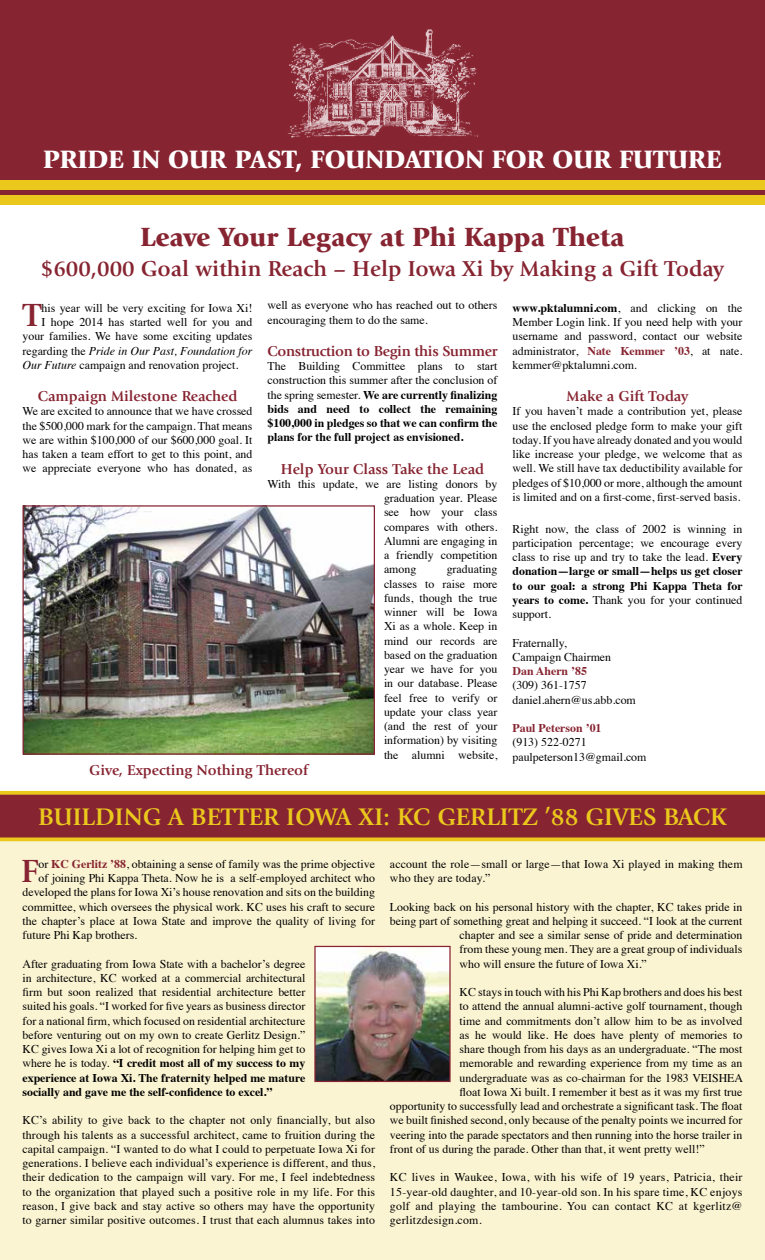
<style>
.page{position:relative;width:765px;height:1260px;background:#fff}
.page>*{position:absolute;margin:0;border:0;box-sizing:border-box;transform-origin:0 0}
.t1{font:700 33.5px "Giovanni";color:#872431}
.t2{font:900 27.5px "Giovanni";color:#872431}
.t3{font:900 26.25px "Giovanni";color:#fff}
.t4{font:700 25px "Giovanni";color:#eac81c}
.t5{font:700 22.5px "Giovanni";color:#872431}
.t6{font:700 15px "Giovanni";color:#872431}
.t7{font:700 15px "Giovanni";letter-spacing:-.02em;color:#872431}
.t8{font:11.88px/14.2px "Times";color:#000;text-align:justify}
.t9{font:700 11.88px/14.2px "Times";color:#000;text-align:justify}
.t10{font:italic 11.88px "Times";color:#000}
.t11{font:700 11.88px "Times";color:#872431}
.s1{font-weight:400}
.s2{font-weight:700}
.s3{font-weight:700;color:#872431}
.s4{font-style:normal}
.s5{font-style:italic}
</style>
<div class="page">
<div style="left:0;top:805px;width:765px;height:455px;background:#fbf4d2"></div>
<img style="left:316px;top:948px;width:133px;height:132px">
<div style="left:314px;top:946px;width:137px;height:136px;border:1px solid #872431"></div>
<img style="left:24px;top:507px;width:349px;height:246px">
<div style="left:22px;top:505px;width:353px;height:250px;border:1px solid #872431"></div>
<svg style="left:0;top:791px;width:765px;height:50px;background:#953b2d"></svg>
<div style="left:0;top:0;width:765px;height:205px;background:#872431"></div>
<img style="left:288px;top:29px;width:190px;height:109px">
<div style="left:0;top:180px;width:765px;height:25px;background:#eac81c"></div>
<div style="left:0;top:190px;width:765px;height:5px;background:#872431"></div>
<h3 class="t3" style="left:43px;top:143px;width:680px">PRIDE IN OUR PAST, FOUNDATION FOR OUR FUTURE</h3>
<h2 class="t2" style="left:141px;top:220px;width:485px">LEAVE YOUR LEGACY AT PHI KAPPA THETA</h2>
<h3 class="t5" style="left:41px;top:255px;width:685px">$600,000 Goal within Reach – Help Iowa Xi by Making a Gift Today</h3>
<p class="t8" style="left:268px;top:297px;width:232px">well as everyone who has reached out to others encouraging them to do the same.</p>
<p class="t7" style="left:268px;top:342px;width:232px">Construction to Begin this Summer</p>
<p class="t9" style="left:268px;top:358px;width:232px"><span class="s1">The Building Committee plans to start construction this summer after the conclusion of the spring semester.</span> We are currently finalizing bids and need to collect the remaining $100,000 in pledges so that we can confirm the plans for the full project as envisioned.</p>
<p class="t6" style="left:281px;top:460px;width:205px">Help Your Class Take the Lead</p>
<p class="t8" style="left:384px;top:476px;width:115px;text-indent:-117px">With this update, we are listing donors by graduation year. Please see how your class compares with others.<br>Alumni are engaging in a friendly competition among</p>
<p class="t8" style="left:513px;top:300px;width:232px"><span class="s2">www.pktalumni.com</span>, and clicking on the Member Login link. If you need help with your username and password, contact our website administrator, <span class="s3">Nate Kemmer ’03</span>, at nate. kemmer@pktalumni.com.</p>
<p class="t6" style="left:567px;top:387px;width:123px">Make a Gift Today</p>
<p class="t8" style="left:512px;top:403px;width:232px">If you haven’t made a contribution yet, please use the enclosed pledge form to make your gift today. If you have already donated and you would like increase your pledge, we welcome that as well. We still have tax deductibility available for pledges of $10,000 or more, although the amount is limited and on a first-come, first-served basis.</p>
<p class="t8" style="left:512px;top:520px;width:232px">Right now, the class of 2002 is winning in participation percentage; we encourage every class to rise up and try to take the lead. <span class="s2">Every donation—large or small—helps us get closer to our goal: a strong Phi Kappa Theta for years to come.</span> Thank you for your continued support.</p>
<p class="t8" style="left:512px;top:634px;width:100px">Fraternally,<br>Campaign Chairmen</p>
<p class="t11" style="left:512px;top:660px;width:76px">Dan Ahern ’85</p>
<p class="t8" style="left:512px;top:677px;width:125px">(309) 361-1757 daniel.ahern@us.abb.com</p>
<p class="t11" style="left:512px;top:717px;width:91px">Paul Peterson ’01</p>
<p class="t8" style="left:512px;top:734px;width:135px">(913) 522-0271 paulpeterson13@gmail.com</p>
<h1 class="t1" style="left:23px;top:296px;width:20px">T</h1>
<p class="t8" style="left:42px;top:300px;width:212px">his year will be very exciting for Iowa Xi!</p>
<p class="t8" style="left:42px;top:314px;width:212px">I hope 2014 has started well for you and</p>
<p class="t8" style="left:23px;top:328px;width:232px">your families. We have some exciting updates</p>
<p class="t10" style="left:23px;top:340px;width:232px"><span class="s4">regarding the</span> Pride in Our Past, Foundation for</p>
<p class="t8" style="left:23px;top:357px;width:217px"><span class="s5">Our Future</span> campaign and renovation project.</p>
<p class="t6" style="left:38px;top:387px;width:201px">Campaign Milestone Reached</p>
<p class="t8" style="left:22px;top:403px;width:232px">We are excited to announce that we have crossed the $500,000 mark for the campaign. That means we are within $100,000 of our $600,000 goal. It has taken a team effort to get to this point, and we appreciate everyone who has donated, as</p>
<p class="t8" style="left:384px;top:561px;width:115px;text-indent:63px">graduating classes to raise more funds, though the true winner will be Iowa Xi as a whole. Keep in mind our records are based on the graduation year we have for you in our database. Please feel free to verify or update your class year (and the rest of your information) by visiting the alumni website,</p>
<p class="t6" style="left:89px;top:761px;width:220px">Give, Expecting Nothing Thereof</p>
<h3 class="t4" style="left:38px;top:803px;width:447px">Building a Better Iowa Xi: KC Gerlit</h3>
<h3 class="t4" style="left:523px;top:803px;width:188px">z ’88 Gives Back</h3>
<h1 class="t1" style="left:21px;top:852px;width:19px">F</h1>
<p class="t8" style="left:39px;top:856px;width:338px">or <span class="s3">KC Gerlitz ’88</span>, obtaining a sense of family was the prime objective</p>
<p class="t8" style="left:39px;top:870px;width:338px">of joining Phi Kappa Theta. Now he is a self-employed architect who</p>
<p class="t8" style="left:22px;top:884px;width:354px">developed the plans for Iowa Xi’s house renovation and sits on the building</p>
<p class="t8" style="left:22px;top:899px;width:354px">committee, which oversees the physical work. KC uses his craft to secure</p>
<p class="t8" style="left:22px;top:913px;width:354px">the chapter’s place at Iowa State and improve the quality of living for</p>
<p class="t8" style="left:22px;top:927px;width:116px">future Phi Kap brothers.</p>
<p class="t8" style="left:22px;top:956px;width:284px">After graduating from Iowa State with a bachelor’s degree in architecture, KC worked at a commercial architectural firm but soon realized that residential architecture better suited his goals. “I worked for five years as business director for a national firm, which focused on residential architecture before venturing out on my own to create Gerlitz Design.” KC gives Iowa Xi a lot of recognition for helping him get to where he is today. <span class="s2">“I credit most all of my success to my experience at Iowa Xi. The fraternity helped me mature socially and gave me the self-confidence to excel.”</span></p>
<p class="t8" style="left:22px;top:1112px;width:354px">KC’s ability to give back to the chapter not only financially, but also through his talents as a successful architect, came to fruition during the capital campaign. “I wanted to do what I could to perpetuate Iowa Xi for generations. I believe each individual’s experience is different, and thus, their dedication to the campaign will vary. For me, I feel indebtedness to the organization that played such a positive role in my life. For this reason, I give back and stay active so others may have the opportunity to garner similar positive outcomes. I trust that each alumnus takes into</p>
<p class="t8" style="left:390px;top:856px;width:354px">account the role—small or large—that Iowa Xi played in making them who they are today.”</p>
<p class="t8" style="left:390px;top:899px;width:354px">Looking back on his personal history with the chapter, KC takes pride in</p>
<p class="t8" style="left:390px;top:913px;width:354px">being part of something great and helping it succeed. “I look at the current</p>
<p class="t8" style="left:460px;top:927px;width:284px">chapter and see a similar sense of pride and determination</p>
<p class="t8" style="left:460px;top:941px;width:284px">from these young men. They are a great group of individuals</p>
<p class="t8" style="left:460px;top:956px;width:189px">who will ensure the future of Iowa Xi.”</p>
<p class="t8" style="left:460px;top:984px;width:284px">KC stays in touch with his Phi Kap brothers and does his best</p>
<p class="t8" style="left:460px;top:998px;width:284px">to attend the annual alumni-active golf tournament, though</p>
<p class="t8" style="left:460px;top:1013px;width:284px">time and commitments don’t allow him to be as involved</p>
<p class="t8" style="left:460px;top:1027px;width:284px">as he would like. He does have plenty of memories to</p>
<p class="t8" style="left:460px;top:1041px;width:284px">share though from his days as an undergraduate. “The most</p>
<p class="t8" style="left:460px;top:1055px;width:284px">memorable and rewarding experience from my time as an</p>
<p class="t8" style="left:460px;top:1070px;width:285px">undergraduate was as co-chairman for the 1983 VEISHEA</p>
<p class="t8" style="left:460px;top:1084px;width:284px">float Iowa Xi built. I remember it best as it was my first true</p>
<p class="t8" style="left:390px;top:1098px;width:354px">opportunity to successfully lead and orchestrate a significant task. The float</p>
<p class="t8" style="left:390px;top:1112px;width:354px">we built finished second, only because of the penalty points we incurred for</p>
<p class="t8" style="left:390px;top:1127px;width:354px">veering into the parade spectators and then running into the horse trailer in</p>
<p class="t8" style="left:390px;top:1141px;width:316px">front of us during the parade. Other than that, it went pretty well!”</p>
<p class="t8" style="left:390px;top:1169px;width:354px">KC lives in Waukee, Iowa, with his wife of 19 years, Patricia, their 15-year-old daughter, and 10-year-old son. In his spare time, KC enjoys golf and playing the tambourine. You can contact KC at kgerlitz@ gerlitzdesign.com.</p>
</div>
